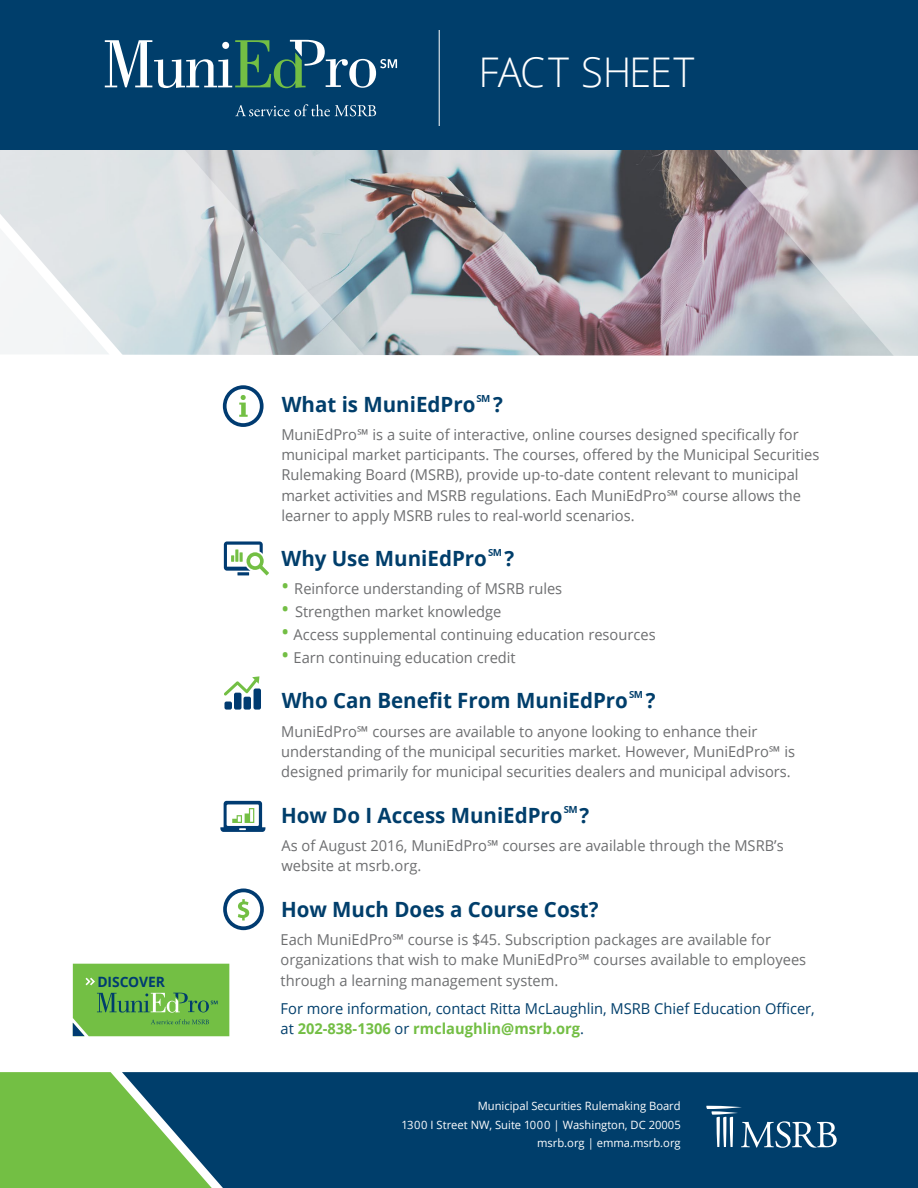
<style>
.page{position:relative;width:918px;height:1188px;background:#fff}
.page>*{position:absolute;margin:0;border:0;box-sizing:border-box;transform-origin:0 0}
.t1{font:300 40.95px "Open Sans";letter-spacing:-.02em;color:#fff}
.t2{font:700 21px "Open Sans";color:#003e6b}
.t3{font:15px/20.2px "Open Sans";color:#6d6e70}
.t4{font:15px/20.2px "Open Sans";color:#003e6b}
.t5{font:700 14.25px "Open Sans";color:#003b71}
.t6{font:11.4px/19.5px "Open Sans";color:#fff;text-align:right}
.s1{font-weight:600;font-size:19.5px}
.s2{font-size:22.5px;color:#73be44}
.s3{font-weight:700;color:#73be44}
</style>
<div class="page">
<svg style="left:220px;top:801px;width:45px;height:31px"></svg>
<svg style="left:223px;top:385px;width:41px;height:42px"></svg>
<svg style="left:224px;top:676px;width:37px;height:34px"></svg>
<svg style="left:223px;top:889px;width:41px;height:41px"></svg>
<svg style="left:224px;top:541px;width:45px;height:34px"></svg>
<img style="left:365px;top:150px;width:217px;height:206px">
<svg style="left:582px;top:150px;width:336px;height:206px;background:#a9a6ad"></svg>
<svg style="left:0;top:150px;width:365px;height:205px;background:#cad2d6"></svg>
<svg style="left:0;top:198px;width:124px;height:157px;background:#dee4e6"></svg>
<img style="left:0;top:212px;width:110px;height:142px">
<div style="left:0;top:0;width:918px;height:150px;background:#003e6b"></div>
<hr style="left:439px;top:30px;width:1px;height:96px;background:#fff">
<svg style="left:105px;top:40px;width:292px;height:48px"></svg>
<svg style="left:235px;top:104px;width:141px;height:12px"></svg>
<div style="left:0;top:1072px;width:122px;height:116px;background:#73bf44"></div>
<svg style="left:122px;top:1072px;width:796px;height:116px;background:#09476b"></svg>
<svg style="left:706px;top:1106px;width:131px;height:42px;background:#356689"></svg>
<svg style="left:73px;top:964px;width:156px;height:72px;background:#70b94a"></svg>
<h1 class="t1" style="left:479px;top:44px;width:217px">FACT SHEET</h1>
<p class="t5" style="left:98px;top:971px;width:69px">DISCOVER</p>
<h2 class="t2" style="left:282px;top:390px;width:223px">What is MuniEdPro<span class="s1">℠</span>?</h2>
<p class="t3" style="left:281px;top:424px;width:540px">MuniEdPro℠ is a suite of interactive, online courses designed specifically for municipal market participants. The courses, offered by the Municipal Securities Rulemaking Board (MSRB), provide up-to-date content relevant to municipal market activities and MSRB regulations. Each MuniEdPro℠ course allows the learner to apply MSRB rules to real-world scenarios.</p>
<h2 class="t2" style="left:281px;top:543px;width:234px">Why Use MuniEdPro<span class="s1">℠</span>?</h2>
<p class="t3" style="left:281px;top:578px;width:283px"><span class="s2">•</span> Reinforce understanding of MSRB rules</p>
<p class="t3" style="left:281px;top:601px;width:222px"><span class="s2">•</span> Strengthen market knowledge</p>
<p class="t3" style="left:281px;top:624px;width:376px"><span class="s2">•</span> Access supplemental continuing education resources</p>
<p class="t3" style="left:281px;top:647px;width:236px"><span class="s2">•</span> Earn continuing education credit</p>
<h2 class="t2" style="left:282px;top:686px;width:375px">Who Can Benefit From MuniEdPro<span class="s1">℠</span>?</h2>
<p class="t3" style="left:281px;top:721px;width:515px">MuniEdPro℠ courses are available to anyone looking to enhance their understanding of the municipal securities market. However, MuniEdPro℠ is designed primarily for municipal securities dealers and municipal advisors.</p>
<h2 class="t2" style="left:281px;top:801px;width:310px">How Do I Access MuniEdPro<span class="s1">℠</span>?</h2>
<p class="t3" style="left:281px;top:835px;width:504px">As of August 2016, MuniEdPro℠ courses are available through the MSRB’s website at msrb.org.</p>
<h2 class="t2" style="left:281px;top:894px;width:319px">How Much Does a Course Cost?</h2>
<p class="t3" style="left:281px;top:929px;width:527px">Each MuniEdPro℠ course is $45. Subscription packages are available for organizations that wish to make MuniEdPro℠ courses available to employees through a learning management system.</p>
<p class="t4" style="left:281px;top:998px;width:536px">For more information, contact Ritta McLaughlin, MSRB Chief Education Officer, at <span class="s3">202-838-1306</span> or <span class="s3">rmclaughlin@msrb.org</span>.</p>
<p class="t6" style="left:402px;top:1096px;width:281px">Municipal Securities Rulemaking Board<br>1300 I Street NW, Suite 1000 | Washington, DC 20005</p>
<p class="t6" style="left:537px;top:1133px;width:145px">msrb.org | emma.msrb.org</p>
</div>
